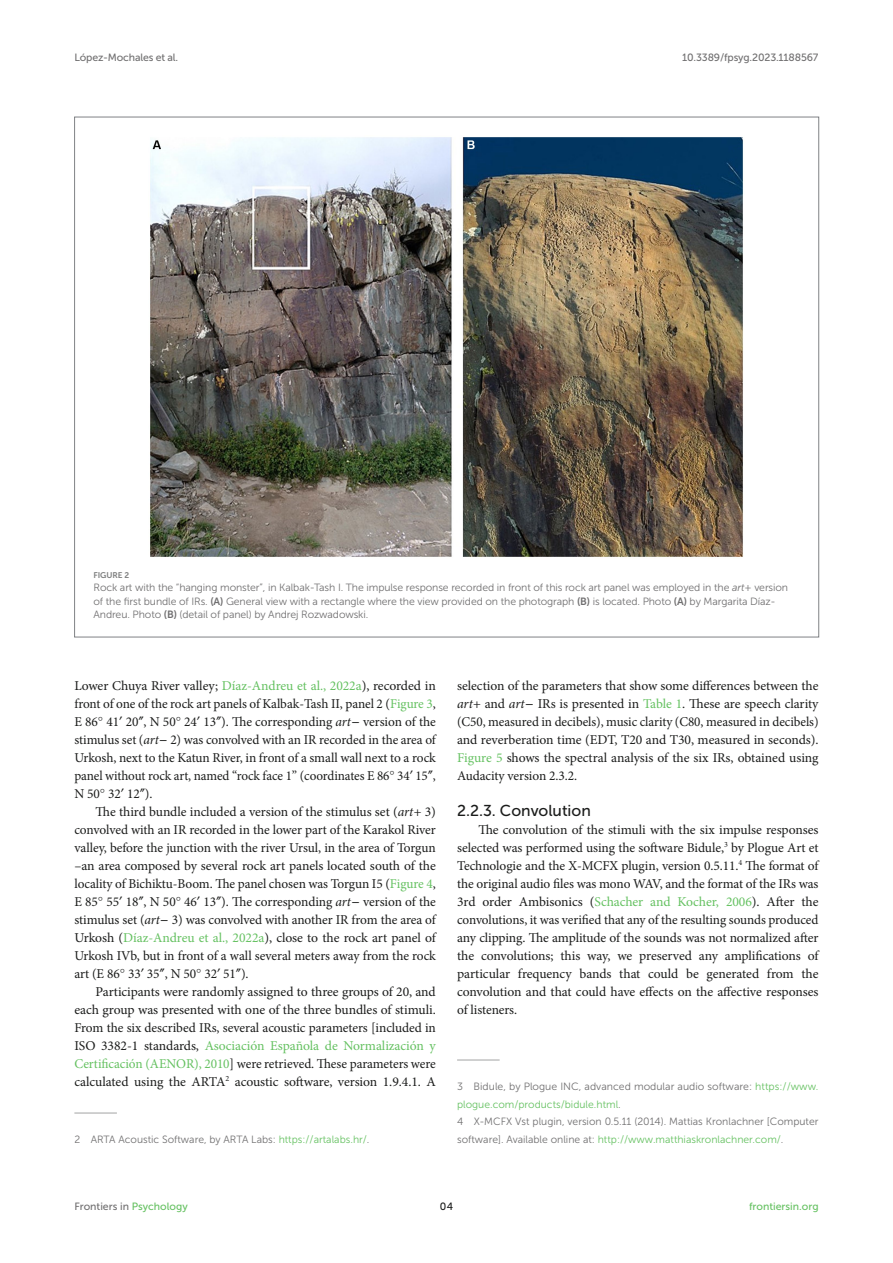
<style>
.page{position:relative;width:893px;height:1263px;background:#fff}
.page>*{position:absolute;margin:0;border:0;box-sizing:border-box;transform-origin:0 0}
.HEAD_3{font:15.75px "Museo Sans 500";color:#1b1c1b}
.TEXT{font:13.5px/18px "Minion Pro";letter-spacing:-.005em;color:#1b1c1b;text-align:justify}
.TEXT_FLUSH{font:13.5px/18px "Minion Pro";letter-spacing:-.01em;color:#1b1c1b;text-align:justify}
.FIG_LEG{font:10.5px/13.5px "Museo Sans 300";letter-spacing:-.01em;color:#706f70}
.FOOTNOTE{font:10.5px/18px "Museo Sans 300";color:#706f70}
.t1{font:10.5px "Museo Sans 500";letter-spacing:-.015em;color:#706f70}
.t2{font:10.5px "Museo Sans 500";color:#65c161}
.t3{font:10.5px "Museo Sans 500";color:#1b1c1b}
.FIG_HD{font:8.25px "Museo Sans 700";letter-spacing:-.01em;color:#7e7f7f}
.s1{font-style:italic}
.s2{font-family:"Museo Sans 700"}
.s3{color:#65c161}
.s4{font-family:"STIX"}
.s5{font-family:"Gentium Plus"}
.s6{font-family:"STIX General";font-style:italic}
</style>
<div class="page">
<hr style="left:74px;top:1113px;width:43px;height:1px;background:#a2a3a3">
<hr style="left:457px;top:1060px;width:43px;height:1px;background:#a2a3a3">
<img style="left:150px;top:137px;width:593px;height:420px">
<p class="t1" style="left:74px;top:51px;width:105px">López-Mochales et al.</p>
<p class="t1" style="left:682px;top:51px;width:138px">10.3389/fpsyg.2023.1188567</p>
<p class="FIG_HD" style="left:94px;top:570px;width:37px">FIGURE 2</p>
<p class="FIG_LEG" style="left:94px;top:581px;width:696px">Rock art with the “hanging monster”, in Kalbak-Tash I. The impulse response recorded in front of this rock art panel was employed in the <span class="s1">art</span>+ version of the first bundle of IRs. <span class="s2">(A)</span> General view with a rectangle where the view provided on the photograph <span class="s2">(B)</span> is located. Photo <span class="s2">(A)</span> by Margarita Díaz-<br>Andreu. Photo <span class="s2">(B)</span> (detail of panel) by Andrej Rozwadowski.</p>
<p class="TEXT" style="left:74px;top:677px;width:363px">Lower Chuya River valley; <span class="s3">Díaz-Andreu et al., 2022a</span>), recorded in front of one of the rock art panels of Kalbak-Tash II, panel 2 (<span class="s3">Figure 3</span>, E 86<span class="s4">°</span> 41<span class="s5">′</span> 20<span class="s5">″</span>, N 50<span class="s4">°</span> 24<span class="s5">′</span> 13<span class="s5">″</span>). The corresponding <span class="s1">art</span><span class="s6">−</span> version of the stimulus set (<span class="s1">art</span><span class="s6">−</span> 2) was convolved with an IR recorded in the area of Urkosh, next to the Katun River, in front of a small wall next to a rock panel without rock art, named “rock face 1” (coordinates E 86<span class="s4">°</span> 34<span class="s5">′</span> 15<span class="s5">″</span>, N 50<span class="s4">°</span> 32<span class="s5">′</span> 12<span class="s5">″</span>).</p>
<p class="TEXT" style="left:74px;top:803px;width:363px;text-indent:21px">The third bundle included a version of the stimulus set (<span class="s1">art+</span> 3) convolved with an IR recorded in the lower part of the Karakol River valley, before the junction with the river Ursul, in the area of Torgun –an area composed by several rock art panels located south of the locality of Bichiktu-Boom. The panel chosen was Torgun I5 (<span class="s3">Figure 4</span>, E 85<span class="s4">°</span> 55<span class="s5">′</span> 18<span class="s5">″</span>, N 50<span class="s4">°</span> 46<span class="s5">′</span> 13<span class="s5">″</span>). The corresponding <span class="s1">art</span><span class="s6">−</span> version of the stimulus set (<span class="s1">art</span><span class="s6">−</span> 3) was convolved with another IR from the area of Urkosh (<span class="s3">Díaz-Andreu et al., 2022a</span>), close to the rock art panel of Urkosh IVb, but in front of a wall several meters away from the rock art (E 86<span class="s4">°</span> 33<span class="s5">′</span> 35<span class="s5">″</span>, N 50<span class="s4">°</span> 32<span class="s5">′</span> 51<span class="s5">″</span>).</p>
<p class="TEXT" style="left:74px;top:983px;width:363px;text-indent:21px">Participants were randomly assigned to three groups of 20, and each group was presented with one of the three bundles of stimuli.<br>From the six described IRs, several acoustic parameters [included in ISO 3382-1 standards, <span class="s3">Asociación Española de Normalización y Certificación (AENOR), 2010</span>] were retrieved. These parameters were calculated using the ARTA<sup>2</sup> acoustic software, version 1.9.4.1. A</p>
<p class="FOOTNOTE" style="left:74px;top:1130px;width:297px">2 ARTA Acoustic Software, by ARTA Labs: <span class="s3">https://artalabs.hr/</span>.</p>
<p class="TEXT" style="left:457px;top:677px;width:363px">selection of the parameters that show some differences between the <span class="s1">art+</span> and <span class="s1">art</span><span class="s6">−</span> IRs is presented in <span class="s3">Table 1</span>. These are speech clarity (C50, measured in decibels), music clarity (C80, measured in decibels) and reverberation time (EDT, T20 and T30, measured in seconds).<br><span class="s3">Figure 5</span> shows the spectral analysis of the six IRs, obtained using Audacity version 2.3.2.</p>
<p class="HEAD_3" style="left:457px;top:802px;width:135px">2.2.3. Convolution</p>
<p class="TEXT_FLUSH" style="left:457px;top:821px;width:363px;text-indent:21px">The convolution of the stimuli with the six impulse responses selected was performed using the software Bidule,<sup>3</sup> by Plogue Art et Technologie and the X-MCFX plugin, version 0.5.11.<sup>4</sup> The format of the original audio files was mono WAV, and the format of the IRs was 3rd order Ambisonics (<span class="s3">Schacher and Kocher, 2006</span>). After the convolutions, it was verified that any of the resulting sounds produced any clipping. The amplitude of the sounds was not normalized after the convolutions; this way, we preserved any amplifications of particular frequency bands that could be generated from the convolution and that could have effects on the affective responses of listeners.</p>
<p class="FOOTNOTE" style="left:457px;top:1077px;width:363px">3 Bidule, by Plogue INC, advanced modular audio software: <span class="s3">https://www. plogue.com/products/bidule.html</span>.</p>
<p class="FOOTNOTE" style="left:457px;top:1112px;width:363px">4 X-MCFX Vst plugin, version 0.5.11 (2014). Mattias Kronlachner [Computer software]. Available online at: <span class="s3">http://www.matthiaskronlachner.com/</span>.</p>
<p class="t1" style="left:74px;top:1200px;width:115px">Frontiers in <span class="s3">Psychology</span></p>
<p class="t3" style="left:440px;top:1200px;width:15px">04</p>
<p class="t2" style="left:749px;top:1200px;width:71px">frontiersin.org</p>
</div>
